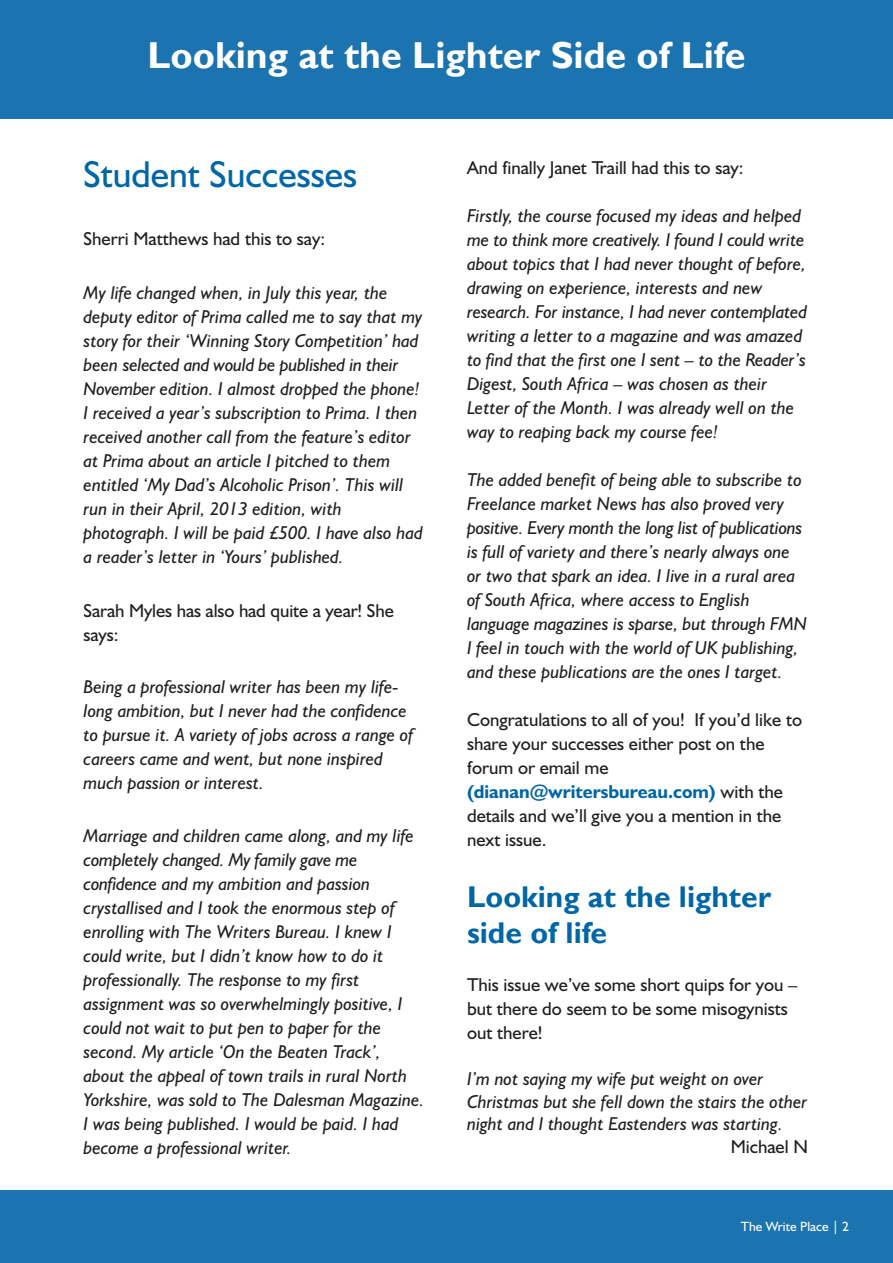
<style>
.page{position:relative;width:893px;height:1263px;background:#fff}
.page>*{position:absolute;margin:0;border:0;box-sizing:border-box;transform-origin:0 0}
.t1{font:700 37.5px "Gill Sans";color:#fff}
.t2{font:37.5px "Humanist 521 BT";color:#0166a5}
.t3{font:700 30px/36px "Gill Sans";color:#0166a5}
.t4{font:italic 18.75px/24px "Humanist 521 BT";color:#231f20}
.t5{font:18.75px/24px "Humanist 521 BT";color:#231f20}
.t6{font:13.5px "Humanist 521 BT";color:#fff}
.s1{font-weight:700;color:#0166a5}
</style>
<div class="page">
<div style="left:0;top:1191px;width:893px;height:72px;background:#1b74af"></div>
<div style="left:0;top:0;width:893px;height:119px;background:#1b74af"></div>
<h1 class="t1" style="left:147px;top:34px;width:600px">Looking at the Lighter Side of Life</h1>
<h1 class="t2" style="left:84px;top:162px;width:275px">Student Successes</h1>
<p class="t5" style="left:84px;top:229px;width:243px">Sherri Matthews had this to say:</p>
<p class="t4" style="left:84px;top:283px;width:341px">My life changed when, in July this year, the deputy editor of Prima called me to say that my story for their ‘Winning Story Competition’ had been selected and would be published in their November edition. I almost dropped the phone!<br>I received a year’s subscription to Prima. I then received another call from the feature’s editor at Prima about an article I pitched to them entitled ‘My Dad’s Alcoholic Prison’. This will run in their April, 2013 edition, with photograph. I will be paid £500. I have also had a reader’s letter in ‘Yours’ published.</p>
<p class="t5" style="left:84px;top:601px;width:312px">Sarah Myles has also had quite a year! She says:</p>
<p class="t4" style="left:84px;top:677px;width:331px">Being a professional writer has been my life&shy;long ambition, but I never had the confidence to pursue it. A variety of jobs across a range of careers came and went, but none inspired much passion or interest.</p>
<p class="t4" style="left:84px;top:826px;width:342px">Marriage and children came along, and my life completely changed. My family gave me confidence and my ambition and passion crystallised and I took the enormous step of enrolling with The Writers Bureau. I knew I could write, but I didn’t know how to do it professionally. The response to my first assignment was so overwhelmingly positive, I could not wait to put pen to paper for the second. My article ‘On the Beaten Track’, about the appeal of town trails in rural North Yorkshire, was sold to The Dalesman Magazine.<br>I was being published. I would be paid. I had become a professional writer.</p>
<p class="t5" style="left:467px;top:158px;width:278px">And finally Janet Traill had this to say:</p>
<p class="t4" style="left:467px;top:206px;width:342px">Firstly, the course focused my ideas and helped me to think more creatively. I found I could write about topics that I had never thought of before, drawing on experience, interests and new research. For instance, I had never contemplated writing a letter to a magazine and was amazed to find that the first one I sent – to the Reader’s Digest, South Africa – was chosen as their Letter of the Month. I was already well on the way to reaping back my course fee!</p>
<p class="t4" style="left:467px;top:470px;width:342px">The added benefit of being able to subscribe to Freelance market News has also proved very positive. Every month the long list of publications is full of variety and there’s nearly always one or two that spark an idea. I live in a rural area of South Africa, where access to English language magazines is sparse, but through FMN I feel in touch with the world of UK publishing, and these publications are the ones I target.</p>
<p class="t5" style="left:467px;top:710px;width:337px">Congratulations to all of you! If you’d like to share your successes either post on the forum or email me <span class="s1">(dianan@writersbureau.com)</span> with the details and we’ll give you a mention in the next issue.</p>
<h2 class="t3" style="left:467px;top:878px;width:306px">Looking at the lighter side of life</h2>
<p class="t5" style="left:467px;top:975px;width:332px">This issue we’ve some short quips for you – but there do seem to be some misogynists out there!</p>
<p class="t4" style="left:467px;top:1069px;width:342px;line-height:22.5px">I’m not saying my wife put weight on over<br>Christmas but she fell down the stairs the other night and I thought Eastenders was starting.</p>
<p class="t5" style="left:731px;top:1136px;width:79px">Michael N</p>
<p class="t6" style="left:741px;top:1222px;width:110px">The Write Place | 2</p>
</div>
